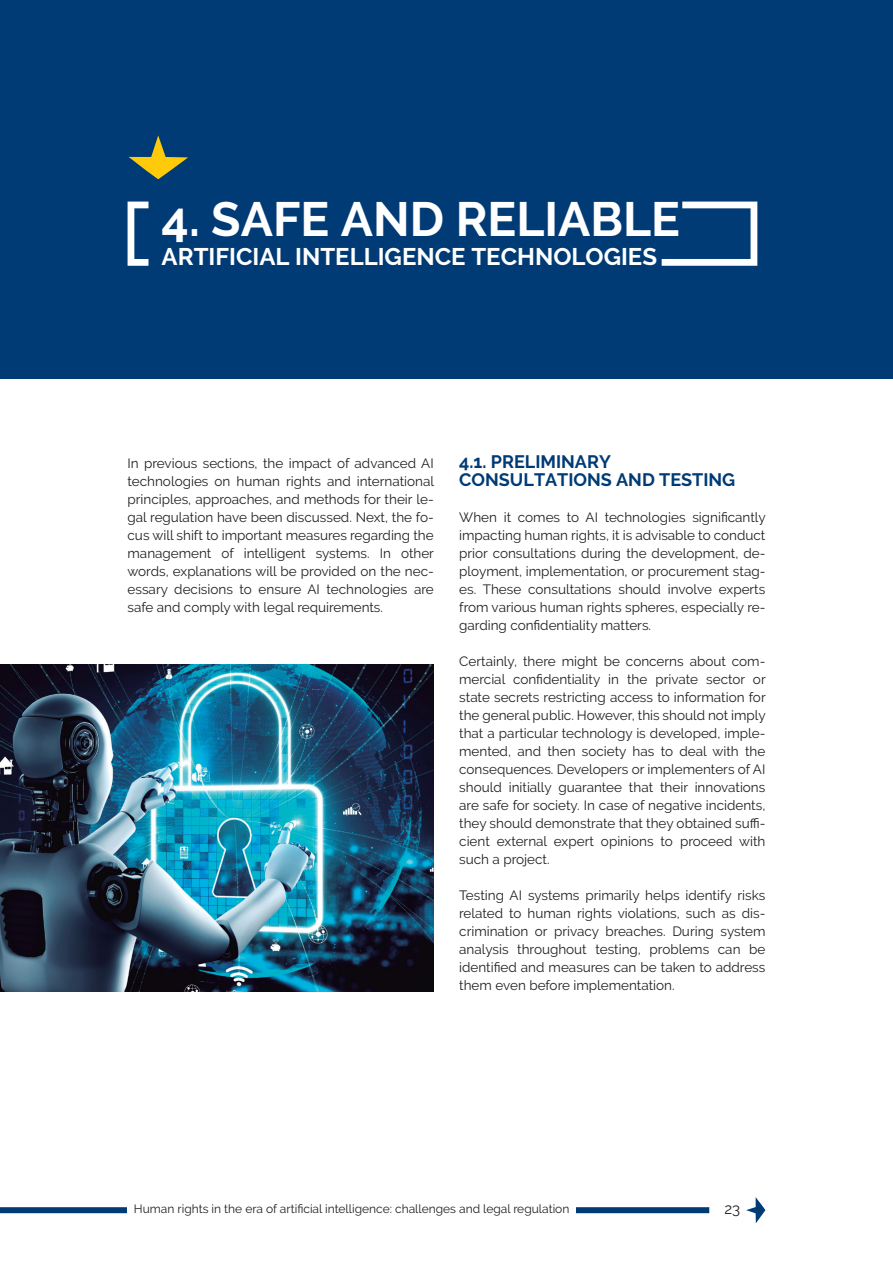
<style>
.page{position:relative;width:893px;height:1263px;background:#fff}
.page>*{position:absolute;margin:0;border:0;box-sizing:border-box;transform-origin:0 0}
._0_titulo{font:700 48px "Raleway";color:#fff}
._0_titulo-2{font:700 24px "Raleway";color:#fff}
._0_ladillo_1{font:700 18px/18px "Raleway";color:#003b75}
.t1{font:15px "Raleway";color:#231f20}
._0_cpo_texto{font:13.5px/18px "Raleway";color:#231f20;text-align:justify}
.t2{font:12px "Raleway";color:#231f20}
</style>
<div class="page">
<svg style="left:746px;top:1197px;width:19px;height:26px"></svg>
<div style="left:0;top:1207px;width:709px;height:6px;background:#003b75"></div>
<div style="left:128px;top:1193px;width:448px;height:28px;background:#fff"></div>
<div style="left:0;top:0;width:893px;height:378px;background:#003b75"></div>
<svg style="left:129px;top:135px;width:59px;height:44px"></svg>
<svg style="left:662px;top:202px;width:95px;height:64px"></svg>
<svg style="left:128px;top:202px;width:20px;height:64px"></svg>
<img style="left:0;top:664px;width:434px;height:327px">
<p class="_0_titulo" style="left:162px;top:192px;width:520px">4. SAFE AND RELIABLE</p>
<p class="_0_titulo-2" style="left:162px;top:243px;width:497px">ARTIFICIAL INTELLIGENCE TECHNOLOGIES</p>
<p class="_0_cpo_texto" style="left:128px;top:454px;width:308px">In previous sections, the impact of advanced AI technologies on human rights and international principles, approaches, and methods for their le&shy;gal regulation have been discussed. Next, the fo&shy;cus will shift to important measures regarding the management of intelligent systems. In other words, explanations will be provided on the nec&shy;essary decisions to ensure AI technologies are safe and comply with legal requirements.</p>
<p class="_0_ladillo_1" style="left:459px;top:453px;width:278px">4.1. PRELIMINARY<br>CONSULTATIONS AND TESTING</p>
<p class="_0_cpo_texto" style="left:459px;top:508px;width:308px">When it comes to AI technologies significantly impacting human rights, it is advisable to conduct prior consultations during the development, de&shy;ployment, implementation, or procurement stag&shy;es. These consultations should involve experts from various human rights spheres, especially re&shy;garding confidentiality matters.</p>
<p class="_0_cpo_texto" style="left:459px;top:652px;width:308px">Certainly, there might be concerns about com&shy;mercial confidentiality in the private sector or state secrets restricting access to information for the general public. However, this should not imply that a particular technology is developed, imple&shy;mented, and then society has to deal with the consequences. Developers or implementers of AI should initially guarantee that their innovations are safe for society. In case of negative incidents, they should demonstrate that they obtained suffi&shy;cient external expert opinions to proceed with such a project.</p>
<p class="_0_cpo_texto" style="left:459px;top:886px;width:308px">Testing AI systems primarily helps identify risks related to human rights violations, such as dis&shy;crimination or privacy breaches. During system analysis throughout testing, problems can be identified and measures can be taken to address them even before implementation.</p>
<p class="t2" style="left:134px;top:1201px;width:437px">Human rights in the era of artificial intelligence: challenges and legal regulation</p>
<p class="t1" style="left:724px;top:1200px;width:17px">23</p>
</div>
